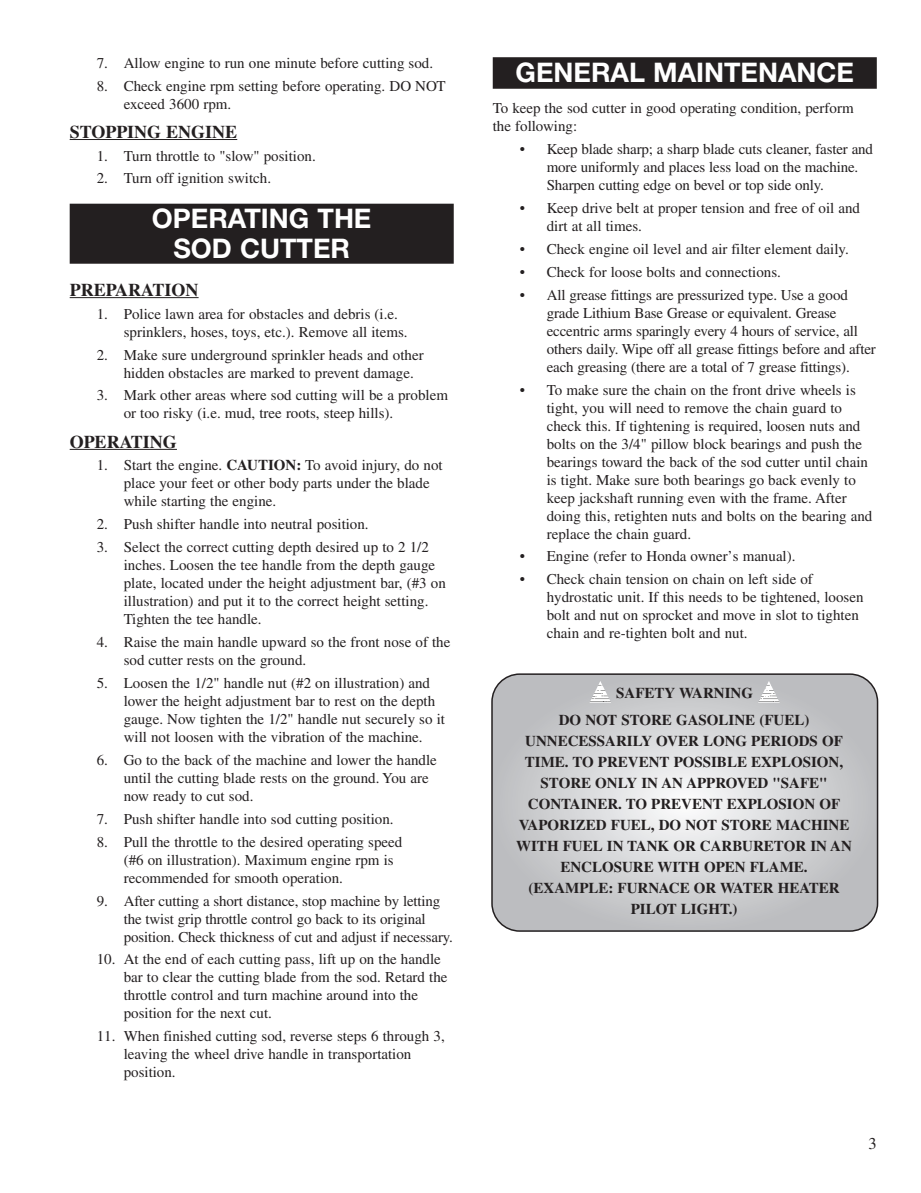
<style>
.page{position:relative;width:921px;height:1193px;background:#fff}
.page>*{position:absolute;margin:0;border:0;box-sizing:border-box;transform-origin:0 0}
.t1{font:700 27px/30px "Helvetica Neue";color:#fff;text-align:center}
.t2{font:700 18px "Times";color:#231f20}
.t3{font:16.5px "Times";color:#231f20}
.t4{font:15px/18px "Times";color:#231f20}
.t5{font:700 15px/21px "Times";color:#231f20;text-align:center}
.s1{font-weight:700}
</style>
<div class="page">
<div style="left:493px;top:57px;width:384px;height:32px;background:#231f20"></div>
<svg style="left:491px;top:673px;width:387px;height:258px;background:#cbccce"></svg>
<img style="left:589px;top:681px;width:22px;height:21px">
<img style="left:758px;top:681px;width:22px;height:21px">
<hr style="left:70px;top:139px;width:167px;height:1px;background:#231f20">
<div style="left:70px;top:204px;width:384px;height:60px;background:#231f20"></div>
<hr style="left:70px;top:297px;width:129px;height:1px;background:#231f20">
<hr style="left:70px;top:449px;width:107px;height:1px;background:#231f20">
<p class="t4" style="left:97px;top:55px;width:338px">7. Allow engine to run one minute before cutting sod.</p>
<p class="t4" style="left:124px;top:78px;width:323px;text-indent:-27px">8. Check engine rpm setting before operating. DO NOT exceed 3600 rpm.</p>
<p class="t2" style="left:70px;top:125px;width:169px">STOPPING ENGINE</p>
<p class="t4" style="left:97px;top:148px;width:221px">1. Turn throttle to "slow" position.</p>
<p class="t4" style="left:97px;top:171px;width:176px">2. Turn off ignition switch.</p>
<h1 class="t1" style="left:152px;top:206px;width:221px">OPERATING THE<br>SOD CUTTER</h1>
<p class="t2" style="left:70px;top:284px;width:130px">PREPARATION</p>
<p class="t4" style="left:124px;top:306px;width:285px;text-indent:-27px">1. Police lawn area for obstacles and debris (i.e. sprinklers, hoses, toys, etc.). Remove all items.</p>
<p class="t4" style="left:124px;top:347px;width:301px;text-indent:-27px">2. Make sure underground sprinkler heads and other hidden obstacles are marked to prevent damage.</p>
<p class="t4" style="left:124px;top:388px;width:326px;text-indent:-27px">3. Mark other areas where sod cutting will be a problem or too risky (i.e. mud, tree roots, steep hills).</p>
<p class="t2" style="left:70px;top:435px;width:109px">OPERATING</p>
<p class="t4" style="left:124px;top:458px;width:321px;text-indent:-27px">1. Start the engine. <span class="s1">CAUTION:</span> To avoid injury, do not place your feet or other body parts under the blade while starting the engine.</p>
<p class="t4" style="left:97px;top:517px;width:273px">2. Push shifter handle into neutral position.</p>
<p class="t4" style="left:124px;top:539px;width:324px;text-indent:-27px">3. Select the correct cutting depth desired up to 2 1/2 inches. Loosen the tee handle from the depth gauge plate, located under the height adjustment bar, (#3 on illustration) and put it to the correct height setting.<br>Tighten the tee handle.</p>
<p class="t4" style="left:124px;top:634px;width:328px;text-indent:-27px">4. Raise the main handle upward so the front nose of the sod cutter rests on the ground.</p>
<p class="t4" style="left:124px;top:675px;width:323px;text-indent:-27px">5. Loosen the 1/2" handle nut (#2 on illustration) and lower the height adjustment bar to rest on the depth gauge. Now tighten the 1/2" handle nut securely so it will not loosen with the vibration of the machine.</p>
<p class="t4" style="left:124px;top:752px;width:315px;text-indent:-27px">6. Go to the back of the machine and lower the handle until the cutting blade rests on the ground. You are now ready to cut sod.</p>
<p class="t4" style="left:97px;top:811px;width:298px">7. Push shifter handle into sod cutting position.</p>
<p class="t4" style="left:124px;top:834px;width:280px;text-indent:-27px">8. Pull the throttle to the desired operating speed (#6 on illustration). Maximum engine rpm is recommended for smooth operation.</p>
<p class="t4" style="left:124px;top:893px;width:331px;text-indent:-27px">9. After cutting a short distance, stop machine by letting the twist grip throttle control go back to its original position. Check thickness of cut and adjust if necessary.</p>
<p class="t4" style="left:124px;top:951px;width:325px;text-indent:-27px">10. At the end of each cutting pass, lift up on the handle bar to clear the cutting blade from the sod. Retard the throttle control and turn machine around into the position for the next cut.</p>
<p class="t4" style="left:124px;top:1028px;width:323px;text-indent:-27px">11. When finished cutting sod, reverse steps 6 through 3, leaving the wheel drive handle in transportation position.</p>
<h1 class="t1" style="left:516px;top:60px;width:340px">GENERAL MAINTENANCE</h1>
<p class="t4" style="left:493px;top:101px;width:362px">To keep the sod cutter in good operating condition, perform the following:</p>
<p class="t4" style="left:547px;top:142px;width:328px;text-indent:-27px">• Keep blade sharp; a sharp blade cuts cleaner, faster and more uniformly and places less load on the machine.<br>Sharpen cutting edge on bevel or top side only.</p>
<p class="t4" style="left:547px;top:200px;width:315px;text-indent:-27px">• Keep drive belt at proper tension and free of oil and dirt at all times.</p>
<p class="t4" style="left:520px;top:241px;width:331px">• Check engine oil level and air filter element daily.</p>
<p class="t4" style="left:520px;top:264px;width:263px">• Check for loose bolts and connections.</p>
<p class="t4" style="left:547px;top:287px;width:331px;text-indent:-27px">• All grease fittings are pressurized type. Use a good grade Lithium Base Grease or equivalent. Grease eccentric arms sparingly every 4 hours of service, all others daily. Wipe off all grease fittings before and after each greasing (there are a total of 7 grease fittings).</p>
<p class="t4" style="left:547px;top:382px;width:327px;text-indent:-27px">• To make sure the chain on the front drive wheels is tight, you will need to remove the chain guard to check this. If tightening is required, loosen nuts and bolts on the 3/4" pillow block bearings and push the bearings toward the back of the sod cutter until chain is tight. Make sure both bearings go back evenly to keep jackshaft running even with the frame. After doing this, retighten nuts and bolts on the bearing and replace the chain guard.</p>
<p class="t4" style="left:520px;top:549px;width:277px">• Engine (refer to Honda owner’s manual).</p>
<p class="t4" style="left:547px;top:572px;width:318px;text-indent:-27px">• Check chain tension on chain on left side of hydrostatic unit. If this needs to be tightened, loosen bolt and nut on sprocket and move in slot to tighten chain and re-tighten bolt and nut.</p>
<p class="t5" style="left:559px;top:681px;width:252px;line-height:27.2px">SAFETY WARNING<br>DO NOT STORE GASOLINE (FUEL)</p>
<p class="t5" style="left:516px;top:732px;width:337px">UNNECESSARILY OVER LONG PERIODS OF<br>TIME. TO PREVENT POSSIBLE EXPLOSION,<br>STORE ONLY IN AN APPROVED "SAFE"<br>CONTAINER. TO PREVENT EXPLOSION OF<br>VAPORIZED FUEL, DO NOT STORE MACHINE<br>WITH FUEL IN TANK OR CARBURETOR IN AN<br>ENCLOSURE WITH OPEN FLAME. (EXAMPLE: FURNACE OR WATER HEATER<br>PILOT LIGHT.)</p>
<p class="t3" style="left:868px;top:1137px;width:10px">3</p>
</div>
